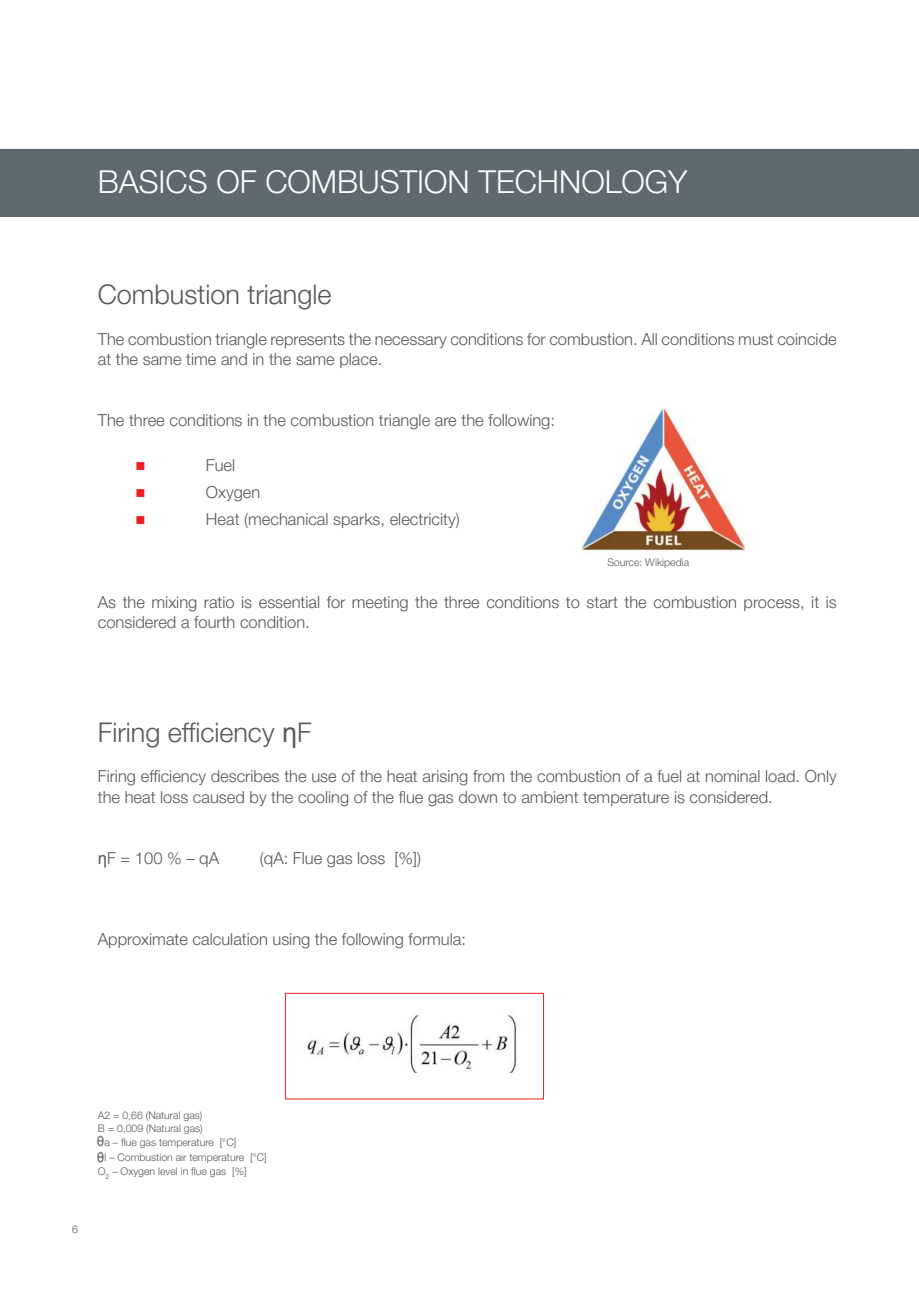
<style>
.page{position:relative;width:919px;height:1289px;background:#fff}
.page>*{position:absolute;margin:0;border:0;box-sizing:border-box;transform-origin:0 0}
.t1{font:300 31.5px "Helvetica Neue LT Pro";color:#fff}
.t2{font:300 27px "Helvetica Neue LT Pro";color:#57585a}
.t3{font:300 16.5px/20.2px "Helvetica Neue LT Pro";color:#57585a}
.t4{font:300 10.5px/14.4px "Helvetica Neue LT Pro";color:#57585a}
.s1{font-family:"Arial";font-weight:400}
.s2{font-family:"Arial";font-weight:400;font-size:12px}
</style>
<div class="page">
<div style="left:0;top:111px;width:918px;height:106px;background:#5e6970"></div>
<svg style="left:906px;top:111px;width:12px;height:38px"></svg>
<div style="left:0;top:111px;width:906px;height:38px;background:#fff"></div>
<img style="left:307px;top:1014px;width:210px;height:57px">
<div style="left:285px;top:992px;width:259px;height:107px;border:1px solid #ed1c24"></div>
<img style="left:581px;top:402px;width:165px;height:151px">
<img style="left:97px;top:1135px;width:7px;height:28px">
<h1 class="t1" style="left:98px;top:163px;width:591px">BASICS OF COMBUSTION TECHNOLOGY</h1>
<h2 class="t2" style="left:98px;top:278px;width:235px">Combustion triangle</h2>
<p class="t3" style="left:98px;top:328px;width:740px">The combustion triangle represents the necessary conditions for combustion. All conditions must coincide at the same time and in the same place.</p>
<p class="t3" style="left:98px;top:409px;width:458px">The three conditions in the combustion triangle are the following:</p>
<p class="t3" style="left:206px;top:451px;width:255px;line-height:27px">Fuel<br>Oxygen<br>Heat (mechanical sparks, electricity)</p>
<p class="t4" style="left:607px;top:554px;width:83px">Source: Wikipedia</p>
<p class="t3" style="left:98px;top:592px;width:740px">As the mixing ratio is essential for meeting the three conditions to start the combustion process, it is considered a fourth condition.</p>
<h2 class="t2" style="left:98px;top:715px;width:215px">Firing efficiency <span class="s1">η</span>F</h2>
<p class="t3" style="left:98px;top:766px;width:740px">Firing efficiency describes the use of the heat arising from the combustion of a fuel at nominal load. Only the heat loss caused by the cooling of the flue gas down to ambient temperature is considered.</p>
<p class="t3" style="left:98px;top:847px;width:123px"><span class="s1">η</span>F = 100 % – qA</p>
<p class="t3" style="left:260px;top:847px;width:163px">(qA: Flue gas loss [%])</p>
<p class="t3" style="left:98px;top:928px;width:369px">Approximate calculation using the following formula:</p>
<p class="t4" style="left:72px;top:1222px;width:7px">6</p>
<p class="t4" style="left:98px;top:1108px;width:106px;line-height:12.6px">A2 = 0,66 (Natural gas)<br>B = 0,009 (Natural gas)</p>
<p class="t4" style="left:98px;top:1135px;width:170px"><span class="s2">θ</span>a – flue gas temperature [°C]<br><span class="s2">θ</span>l – Combustion air temperature [°C]<br>O<sub>2</sub> – Oxygen level in flue gas [%]</p>
</div>
